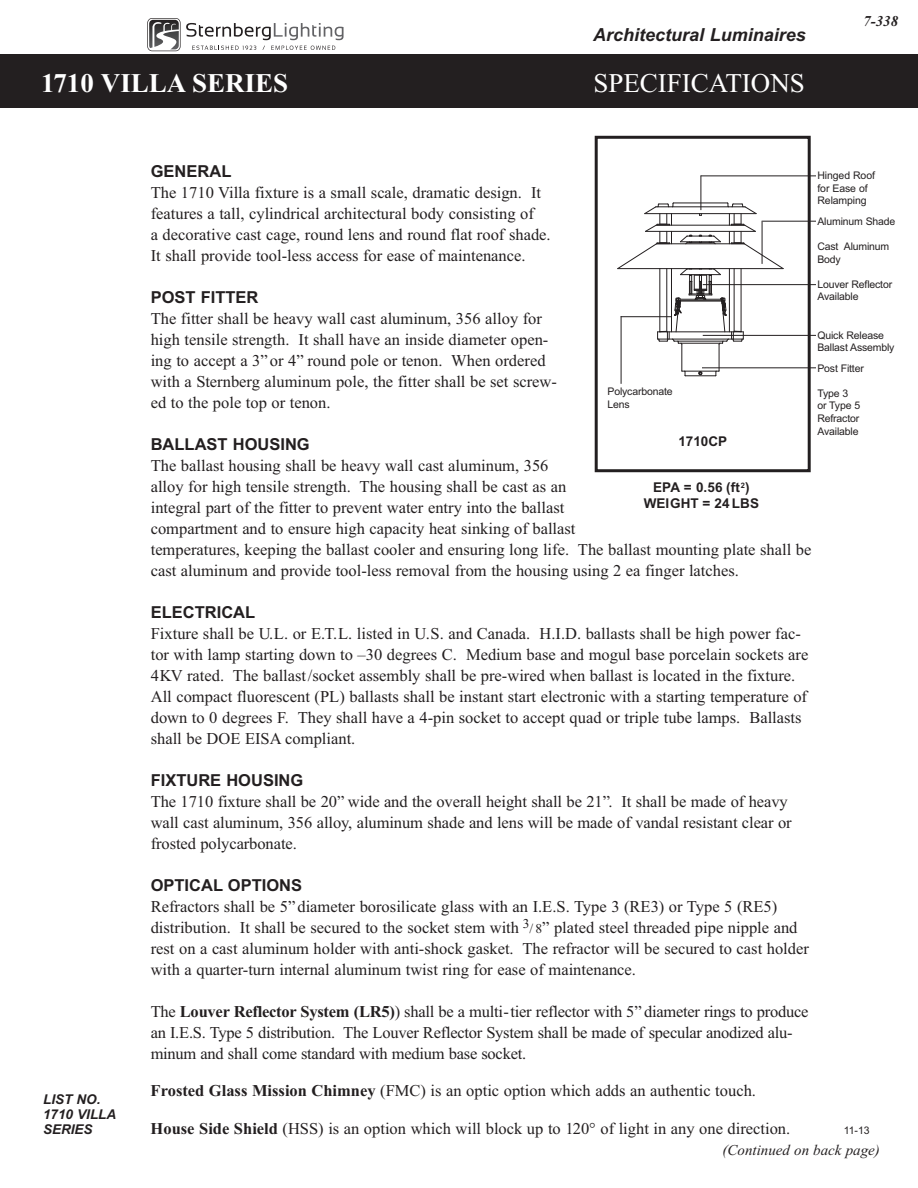
<style>
.page{position:relative;width:918px;height:1188px;background:#fff}
.page>*{position:absolute;margin:0;border:0;box-sizing:border-box;transform-origin:0 0}
.t1{font:700 27px "Times New Roman";color:#fff}
.t2{font:27px "Times New Roman";color:#fff}
.t3{font:italic 700 18px "Arial";color:#231f20}
.t4{font:16.5px/21px "Times New Roman";color:#231f20}
.t5{font:700 16.5px "Arial";color:#231f20}
.t6{font:italic 15px "Times New Roman";color:#231f20}
.t7{font:italic 700 15px "Times New Roman";color:#231f20}
.t8{font:700 13.5px/16.5px "Arial";letter-spacing:.005em;color:#231f20;text-align:center}
.t9{font:italic 700 13.5px/15px "Arial";color:#231f20}
.t10{font:10.5px/12.6px "Arial";letter-spacing:-.015em;color:#231f20}
.s1{font-size:13.5px}
.s2{font-weight:700}
</style>
<div class="page">
<div style="left:0;top:54px;width:918px;height:54px;background:#231f20"></div>
<div style="left:595px;top:136px;width:216px;height:336px;border:3px solid #231f20"></div>
<hr style="left:685px;top:376px;width:31px;height:1px;background:#231f20">
<svg style="left:618px;top:203px;width:166px;height:173px"></svg>
<hr style="left:621px;top:316px;width:51px;height:1px;background:#231f20">
<hr style="left:703px;top:284px;width:126px;height:1px;background:#231f20">
<hr style="left:703px;top:335px;width:132px;height:1px;background:#231f20">
<hr style="left:702px;top:367px;width:132px;height:1px;background:#231f20">
<hr style="left:762px;top:221px;width:67px;height:1px;background:#231f20">
<hr style="left:762px;top:221px;width:1px;height:43px;background:#231f20">
<hr style="left:621px;top:316px;width:1px;height:68px;background:#231f20">
<hr style="left:701px;top:176px;width:138px;height:1px;background:#231f20">
<hr style="left:701px;top:176px;width:1px;height:34px;background:#231f20">
<div style="left:816px;top:170px;width:85px;height:297px;background:#fff"></div>
<svg style="left:147px;top:18px;width:197px;height:33px"></svg>
<p class="t3" style="left:593px;top:24px;width:214px">Architectural Luminaires</p>
<h1 class="t1" style="left:41px;top:66px;width:249px">1710 VILLA SERIES</h1>
<h1 class="t2" style="left:593px;top:66px;width:213px">SpecificationS</h1>
<p class="t7" style="left:863px;top:12px;width:36px">7-338</p>
<p class="t9" style="left:43px;top:1092px;width:75px">LIST NO.<br>1710 VILLA<br>SERIES</p>
<p class="t5" style="left:151px;top:161px;width:82px">GENERAL</p>
<p class="t4" style="left:151px;top:181px;width:401px">the 1710 Villa fixture is a small scale, dramatic design. it features a tall, cylindrical architectural body consisting of<br>a decorative cast cage, round lens and round flat roof shade. it shall provide tool-less access for ease of maintenance.</p>
<p class="t5" style="left:151px;top:287px;width:109px">POST FITTER</p>
<p class="t4" style="left:151px;top:307px;width:408px">the fitter shall be heavy wall cast aluminum, 356 alloy for high tensile strength. it shall have an inside diameter open&shy;ing to accept a 3”or 4” round pole or tenon. When ordered with a Sternberg aluminum pole, the fitter shall be set screw&shy;ed to the pole top or tenon.</p>
<p class="t5" style="left:151px;top:434px;width:161px">BALLAST HOUSING</p>
<p class="t4" style="left:151px;top:454px;width:662px">the ballast housing shall be heavy wall cast aluminum, 356<br>alloy for high tensile strength. the housing shall be cast as an<br>integral part of the fitter to prevent water entry into the ballast<br>compartment and to ensure high capacity heat sinking of ballast<br>temperatures, keeping the ballast cooler and ensuring long life. the ballast mounting plate shall be cast aluminum and provide tool-less removal from the housing using 2 ea finger latches.</p>
<p class="t5" style="left:151px;top:602px;width:106px">ELECTRICAL</p>
<p class="t4" style="left:151px;top:622px;width:660px">fixture shall be U.L. or e.t.L. listed in U.S. and canada. H.i.D. ballasts shall be high power fac&shy;tor with lamp starting down to –30 degrees c. Medium base and mogul base porcelain sockets are 4KV rated. the ballast/socket assembly shall be pre-wired when ballast is located in the fixture. all compact fluorescent (pL) ballasts shall be instant start electronic with a starting temperature of down to 0 degrees f. they shall have a 4-pin socket to accept quad or triple tube lamps. Ballasts shall be Doe eiSa compliant.</p>
<p class="t5" style="left:151px;top:770px;width:154px">FIXTURE HOUSING</p>
<p class="t4" style="left:151px;top:790px;width:643px">the 1710 fixture shall be 20” wide and the overall height shall be 21”. it shall be made of heavy wall cast aluminum, 356 alloy, aluminum shade and lens will be made of vandal resistant clear or frosted polycarbonate.</p>
<p class="t5" style="left:151px;top:875px;width:153px">OPTICAL OPTIONS</p>
<p class="t4" style="left:151px;top:895px;width:660px">Refractors shall be 5”diameter borosilicate glass with an i.e.S. type 3 (Re3) or type 5 (Re5) distribution. it shall be secured to the socket stem with <sup>3</sup><span class="s1">/8</span>” plated steel threaded pipe nipple and rest on a cast aluminum holder with anti-shock gasket. the refractor will be secured to cast holder with a quarter-turn internal aluminum twist ring for ease of maintenance.</p>
<p class="t4" style="left:151px;top:1000px;width:659px">the <span class="s2">Louver Reflector System (LR5)</span>) shall be a multi-tier reflector with 5” diameter rings to produce an i.e.S. type 5 distribution. the Louver Reflector System shall be made of specular anodized alu&shy;minum and shall come standard with medium base socket.</p>
<p class="t4" style="left:151px;top:1080px;width:607px"><span class="s2">Frosted Glass Mission Chimney</span> (fMc) is an optic option which adds an authentic touch.</p>
<p class="t4" style="left:151px;top:1117px;width:641px"><span class="s2">House Side Shield</span> (HSS) is an option which will block up to 120° of light in any one direction.</p>
<p class="t10" style="left:818px;top:169px;width:59px">Hinged Roof for Ease of<br>Relamping</p>
<p class="t10" style="left:818px;top:215px;width:79px">Aluminum Shade</p>
<p class="t10" style="left:818px;top:240px;width:73px">Cast Aluminum<br>Body</p>
<p class="t10" style="left:817px;top:278px;width:76px">Louver Reflector<br>Available</p>
<p class="t10" style="left:817px;top:329px;width:79px">Quick Release<br>Ballast Assembly</p>
<p class="t10" style="left:817px;top:362px;width:48px">Post Fitter</p>
<p class="t10" style="left:817px;top:387px;width:44px">Type 3<br>or Type 5<br>Refractor<br>Available</p>
<p class="t10" style="left:608px;top:385px;width:67px">Polycarbonate<br>Lens</p>
<p class="t8" style="left:678px;top:433px;width:50px">1710CP</p>
<p class="t8" style="left:644px;top:479px;width:117px">EPA = 0.56 (ft<sup>2</sup>)<br>WEIGHT = 24 LBS</p>
<p class="t10" style="left:844px;top:1124px;width:28px">11-13</p>
<p class="t6" style="left:723px;top:1141px;width:159px">(Continued on back page)</p>
</div>
